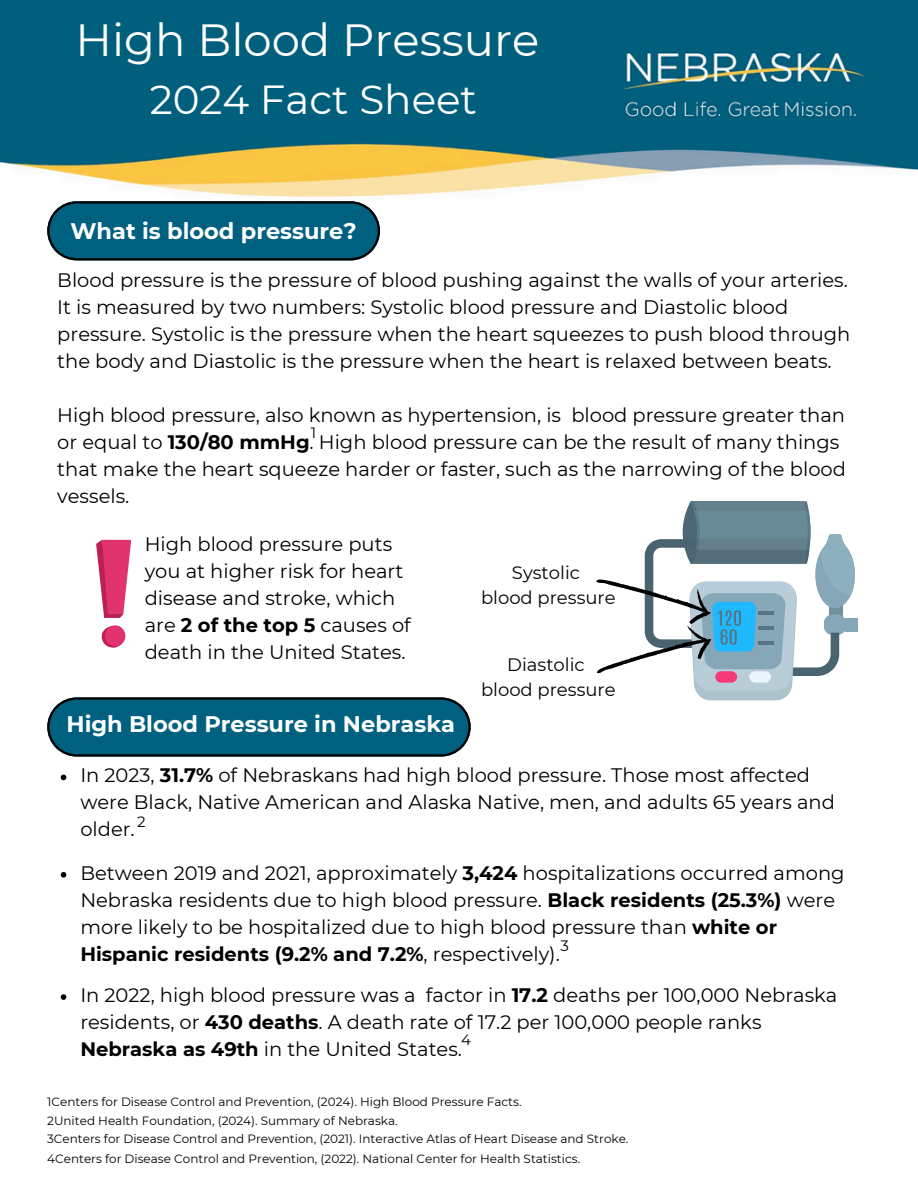
<style>
.page{position:relative;width:918px;height:1188px;background:#fff}
.page>*{position:absolute;margin:0;border:0;box-sizing:border-box;transform-origin:0 0}
.t1{font:45px "Montserrat";color:#fff}
.t2{font:40.5px "Montserrat";color:#fff}
.t3{font:700 22.5px "Montserrat";color:#fff}
.t4{font:19.5px/27px "Montserrat";color:#000}
.t5{font:18px/24.8px "Montserrat";color:#000;text-align:center}
.t6{font:15px "Montserrat";color:#000}
.t7{font:12px "Montserrat";color:#000}
.s1{font-weight:700}
</style>
<div class="page">
<img style="left:0;top:0;width:918px;height:197px">
<svg style="left:96px;top:540px;width:35px;height:78px"></svg>
<svg style="left:102px;top:626px;width:23px;height:22px"></svg>
<svg style="left:47px;top:201px;width:333px;height:59px;background:#095e7a"></svg>
<div style="left:845px;top:618px;width:12px;height:13px;background:#85a7b7"></div>
<svg style="left:596px;top:501px;width:259px;height:199px"></svg>
<svg style="left:47px;top:697px;width:424px;height:60px;background:#095e7a"></svg>
<svg style="left:61px;top:775px;width:5px;height:5px"></svg>
<svg style="left:61px;top:872px;width:5px;height:6px"></svg>
<svg style="left:61px;top:994px;width:5px;height:6px"></svg>
<p class="t1" style="left:76px;top:12px;width:465px">High Blood Pressure</p>
<p class="t2" style="left:150px;top:75px;width:329px">2024 Fact Sheet</p>
<h2 class="t3" style="left:70px;top:217px;width:288px">What is blood pressure?</h2>
<h2 class="t4" style="left:57px;top:266px;width:795px">Blood pressure is the pressure of blood pushing against the walls of your arteries.<br>It is measured by two numbers: Systolic blood pressure and Diastolic blood pressure. Systolic is the pressure when the heart squeezes to push blood through the body and Diastolic is the pressure when the heart is relaxed between beats.</h2>
<p class="t4" style="left:57px;top:401px;width:790px">High blood pressure, also known as hypertension, is blood pressure greater than or equal to <span class="s1">130/80 mmHg</span>. High blood pressure can be the result of many things that make the heart squeeze harder or faster, such as the narrowing of the blood vessels.</p>
<p class="t6" style="left:311px;top:424px;width:7px">1</p>
<h1 class="t4" style="left:145px;top:530px;width:268px">High blood pressure puts you at higher risk for heart disease and stroke, which are <span class="s1">2 of the top 5</span> causes of death in the United States.</h1>
<p class="t3" style="left:67px;top:711px;width:390px">High Blood Pressure in Nebraska</p>
<h3 class="t5" style="left:481px;top:560px;width:136px">Systolic<br>blood pressure</h3>
<h3 class="t5" style="left:481px;top:652px;width:136px">Diastolic<br>blood pressure</h3>
<h3 class="t4" style="left:80px;top:762px;width:756px">In 2023, <span class="s1">31.7%</span> of Nebraskans had high blood pressure. Those most affected were Black, Native American and Alaska Native, men, and adults 65 years and older.</h3>
<p class="t6" style="left:137px;top:813px;width:10px">2</p>
<p class="t4" style="left:80px;top:859px;width:766px">Between 2019 and 2021, approximately <span class="s1">3,424</span> hospitalizations occurred among Nebraska residents due to high blood pressure. <span class="s1">Black residents (25.3%)</span> were more likely to be hospitalized due to high blood pressure than <span class="s1">white or Hispanic residents (9.2% and 7.2%</span>, respectively).</p>
<h3 class="t6" style="left:561px;top:936px;width:10px">3</h3>
<p class="t4" style="left:80px;top:982px;width:759px">In 2022, high blood pressure was a factor in <span class="s1">17.2</span> deaths per 100,000 Nebraska residents, or <span class="s1">430 deaths</span>. A death rate of 17.2 per 100,000 people ranks<br><span class="s1">Nebraska as 49th</span> in the United States.</p>
<h3 class="t6" style="left:461px;top:1031px;width:11px">4</h3>
<p class="t7" style="left:47px;top:1094px;width:476px">1Centers for Disease Control and Prevention, (2024). High Blood Pressure Facts.</p>
<p class="t7" style="left:47px;top:1113px;width:352px">2United Health Foundation, (2024). Summary of Nebraska.</p>
<p class="t7" style="left:47px;top:1132px;width:583px">3Centers for Disease Control and Prevention, (2021). Interactive Atlas of Heart Disease and Stroke.</p>
<p class="t7" style="left:47px;top:1151px;width:535px">4Centers for Disease Control and Prevention, (2022). National Center for Health Statistics.</p>
</div>
